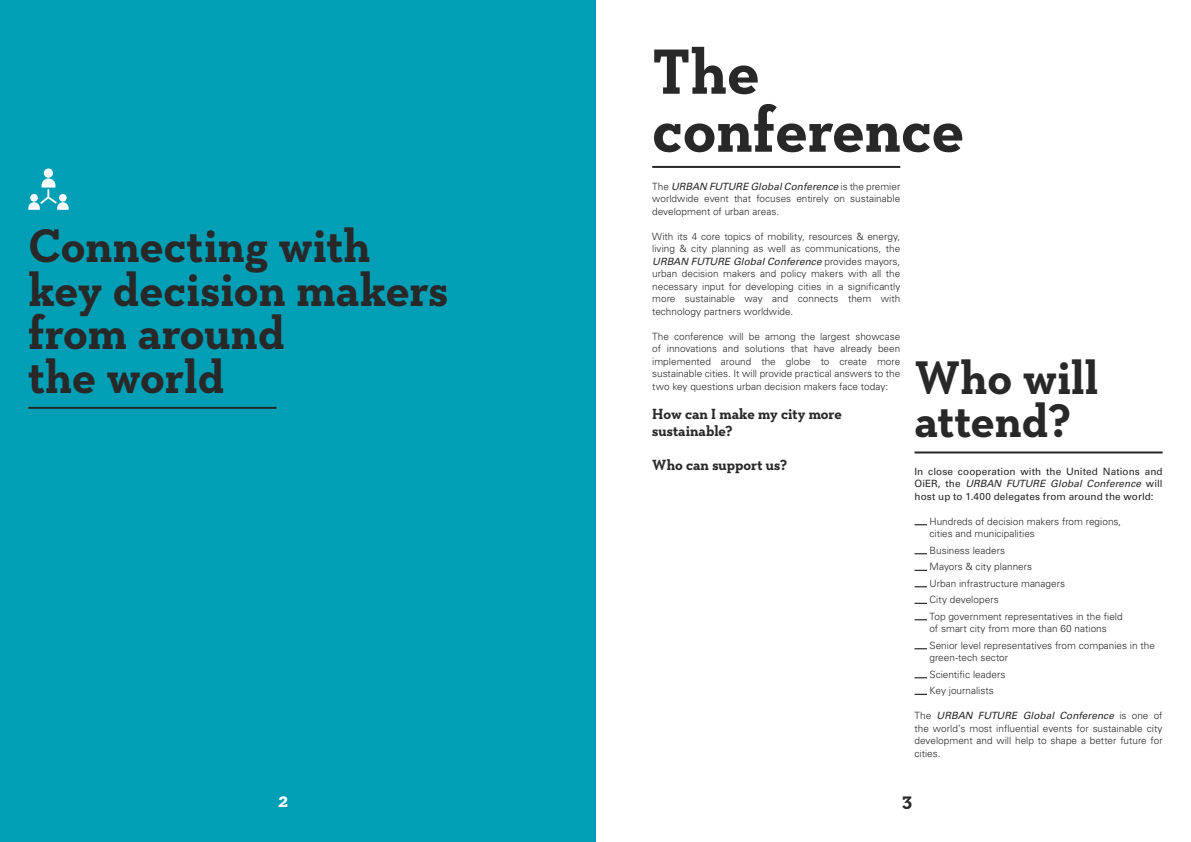
<style>
.page{position:relative;width:1191px;height:842px;background:#fff}
.page>*{position:absolute;margin:0;border:0;box-sizing:border-box;transform-origin:0 0}
.t1{font:700 65px/58px "Neutraface Slab Text";letter-spacing:-.005em;color:#292829}
.t2{font:700 48px/43.6px "Neutraface Slab Text";color:#292829}
.t3{font:700 20.2px "Neutraface Slab Text";color:#292829}
.t4{font:700 20.2px "Neutraface Slab Text";color:#fff}
.t5{font:700 15px/17px "Neutraface Slab Text";letter-spacing:-.005em;color:#292829}
.t6{font:300 10px/12.5px "Univers LT Std";color:#292829;text-align:justify}
.t7{font:10px/12.5px "Univers LT Std";letter-spacing:.005em;color:#292829;text-align:justify}
.s1{font-weight:400;font-style:italic}
.s2{font-style:italic}
</style>
<div class="page">
<div style="left:0;top:0;width:595px;height:842px;background:#009fb5"></div>
<svg style="left:914px;top:525px;width:13px;height:1px"></svg>
<svg style="left:914px;top:554px;width:13px;height:1px"></svg>
<svg style="left:914px;top:570px;width:13px;height:1px"></svg>
<svg style="left:914px;top:587px;width:13px;height:1px"></svg>
<svg style="left:914px;top:603px;width:13px;height:1px"></svg>
<svg style="left:914px;top:620px;width:13px;height:1px"></svg>
<svg style="left:914px;top:649px;width:13px;height:1px"></svg>
<svg style="left:914px;top:678px;width:13px;height:1px"></svg>
<svg style="left:914px;top:694px;width:13px;height:1px"></svg>
<hr style="left:652px;top:166px;width:248px;height:2px;background:#292829">
<hr style="left:28px;top:407px;width:248px;height:2px;background:#292829">
<div style="left:44px;top:169px;width:9px;height:9px;background:#fff;border-radius:50%"></div>
<svg style="left:28px;top:178px;width:41px;height:32px"></svg>
<div style="left:59px;top:194px;width:8px;height:8px;background:#fff;border-radius:50%"></div>
<hr style="left:914px;top:451px;width:248px;height:2px;background:#292829">
<h2 class="t2" style="left:28px;top:223px;width:421px">Connecting with key decision makers from around<br>the world</h2>
<h3 class="t4" style="left:279px;top:787px;width:11px">2</h3>
<h1 class="t1" style="left:652px;top:42px;width:313px">The conference</h1>
<p class="t6" style="left:652px;top:180px;width:250px">The <span class="s1">URBAN FUTURE Global Conference</span> is the premier worldwide event that focuses entirely on sustainable development of urban areas.</p>
<p class="t6" style="left:652px;top:230px;width:250px">With its 4 core topics of mobility, resources &amp; energy, living &amp; city planning as well as communications, the <span class="s1">URBAN FUTURE Global Conference</span> provides mayors, urban decision makers and policy makers with all the necessary input for developing cities in a significantly more sustainable way and connects them with technology partners worldwide.</p>
<p class="t6" style="left:652px;top:330px;width:250px">The conference will be among the largest showcase of innovations and solutions that have already been implemented around the globe to create more sustainable cities. It will provide practical answers to the two key questions urban decision makers face today:</p>
<h3 class="t5" style="left:652px;top:406px;width:191px">How can I make my city more sustainable?</h3>
<h3 class="t5" style="left:652px;top:457px;width:137px">Who can support us?</h3>
<h2 class="t2" style="left:914px;top:356px;width:185px;line-height:43px">Who will attend?</h2>
<p class="t7" style="left:914px;top:465px;width:250px">In close cooperation with the United Nations and OiER, the <span class="s2">URBAN FUTURE Global Conference</span> will host up to 1.400 delegates from around the world:</p>
<p class="t6" style="left:929px;top:515px;width:193px">Hundreds of decision makers from regions, cities and municipalities</p>
<p class="t6" style="left:929px;top:542px;width:195px;line-height:16.5px;text-align:left">Business leaders<br>Mayors &amp; city planners<br>Urban infrastructure managers<br>City developers<br>Top government representatives in the field</p>
<p class="t6" style="left:929px;top:621px;width:227px;line-height:16.5px">of smart city from more than 60 nations<br>Senior level representatives from companies in the</p>
<p class="t6" style="left:929px;top:650px;width:80px;line-height:16.5px;text-align:left">green-tech sector<br>Scientific leaders<br>Key journalists</p>
<p class="t6" style="left:914px;top:710px;width:250px">The <span class="s1">URBAN FUTURE Global Conference</span> is one of the world’s most influential events for sustainable city development and will help to shape a better future for cities.</p>
<h3 class="t3" style="left:902px;top:787px;width:12px">3</h3>
</div>
